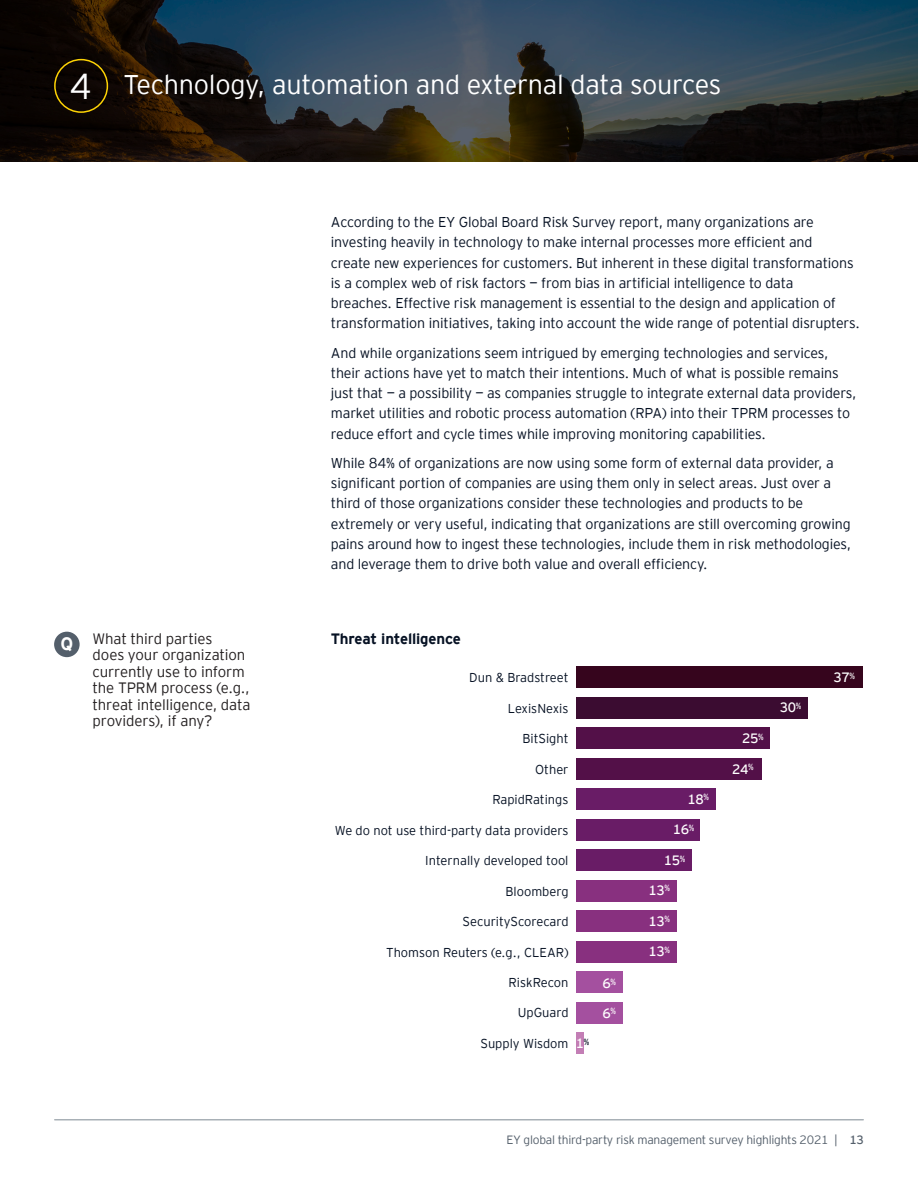
<style>
.page{position:relative;width:918px;height:1188px;background:#fff}
.page>*{position:absolute;margin:0;border:0;box-sizing:border-box;transform-origin:0 0}
.Body_copy{font:300 36px "EY Interstate";color:#fff}
.Nav_Headers_Large{font:300 27px "EY Interstate";letter-spacing:-.01em;color:#fff}
.Body_copy-2{font:700 18px "EY Interstate";color:#fff}
.Question_Body_Copy{font:300 15px/16.5px "EY Interstate";letter-spacing:-.01em;color:#231f20}
.Subheads{font:700 15px "EY Interstate";letter-spacing:-.01em;color:#071224}
.Body_copy-3{font:300 14.25px/20.2px "EY Interstate";letter-spacing:-.01em;color:#071224}
.Chart_Numbers{font:13.5px "EY Interstate";letter-spacing:-.025em;color:#fff}
.t1{font:300 12.9px "EY Interstate";color:#071224}
.t2{font:300 12px "EY Interstate";letter-spacing:-.02em;color:#545f6b}
.s1{font-weight:400}
</style>
<div class="page">
<div style="left:54px;top:632px;width:26px;height:25px;background:#545f6b;border-radius:50%"></div>
<div style="left:576px;top:1032px;width:8px;height:22px;background:#c37eb5"></div>
<div style="left:576px;top:972px;width:47px;height:21px;background:#a4509f"></div>
<div style="left:576px;top:941px;width:101px;height:21px;background:#88307f"></div>
<div style="left:576px;top:911px;width:101px;height:21px;background:#88307f"></div>
<div style="left:576px;top:880px;width:101px;height:21px;background:#88307f"></div>
<div style="left:576px;top:850px;width:116px;height:21px;background:#691c66"></div>
<div style="left:576px;top:819px;width:124px;height:21px;background:#691c66"></div>
<div style="left:576px;top:789px;width:140px;height:21px;background:#691c66"></div>
<div style="left:576px;top:758px;width:186px;height:21px;background:#531048"></div>
<div style="left:576px;top:728px;width:194px;height:21px;background:#531048"></div>
<div style="left:576px;top:697px;width:232px;height:21px;background:#3b0c31"></div>
<div style="left:576px;top:667px;width:286px;height:21px;background:#36051d"></div>
<div style="left:576px;top:1002px;width:47px;height:21px;background:#a4509f"></div>
<svg style="left:0;top:0;width:918px;height:162px;background:#273036"></svg>
<div style="left:54px;top:59px;width:54px;height:54px;border:2px solid #fed304;border-radius:50%"></div>
<hr style="left:55px;top:1119px;width:808px;height:1px;background:#a8b0b6">
<p class="Body_copy" style="left:70px;top:60px;width:24px">4</p>
<p class="Nav_Headers_Large" style="left:124px;top:65px;width:599px">Technology, automation and external data sources</p>
<p class="Body_copy-2" style="left:60px;top:631px;width:14px">Q</p>
<p class="Question_Body_Copy" style="left:93px;top:629px;width:160px">What third parties<br>does your organization currently use to inform the TPRM process (e.g., threat intelligence, data providers), if any?</p>
<p class="Body_copy-3" style="left:331px;top:211px;width:530px">According to the EY Global Board Risk Survey report, many organizations are investing heavily in technology to make internal processes more efficient and<br>create new experiences for customers. But inherent in these digital transformations is a complex web of risk factors — from bias in artificial intelligence to data<br>breaches. Effective risk management is essential to the design and application of transformation initiatives, taking into account the wide range of potential disrupters.</p>
<p class="Body_copy-3" style="left:331px;top:342px;width:527px">And while organizations seem intrigued by emerging technologies and services, their actions have yet to match their intentions. Much of what is possible remains just that — a possibility — as companies struggle to integrate external data providers, market utilities and robotic process automation (RPA) into their TPRM processes to reduce effort and cycle times while improving monitoring capabilities.</p>
<p class="Body_copy-3" style="left:331px;top:452px;width:522px">While 84% of organizations are now using some form of external data provider, a significant portion of companies are using them only in select areas. Just over a third of those organizations consider these technologies and products to be extremely or very useful, indicating that organizations are still overcoming growing pains around how to ingest these technologies, include them in risk methodologies, and leverage them to drive both value and overall efficiency.</p>
<p class="Subheads" style="left:331px;top:628px;width:131px">Threat intelligence</p>
<p class="t1" style="left:469px;top:669px;width:101px">Dun &amp; Bradstreet</p>
<p class="Chart_Numbers" style="left:833px;top:668px;width:23px">37<sup>%</sup></p>
<p class="t1" style="left:508px;top:699px;width:62px">LexisNexis</p>
<p class="Chart_Numbers" style="left:780px;top:698px;width:23px">30<sup>%</sup></p>
<p class="t1" style="left:522px;top:730px;width:48px">BitSight</p>
<p class="Chart_Numbers" style="left:742px;top:729px;width:23px">25<sup>%</sup></p>
<p class="t1" style="left:535px;top:760px;width:35px">Other</p>
<p class="Chart_Numbers" style="left:732px;top:759px;width:23px">24<sup>%</sup></p>
<p class="t1" style="left:492px;top:791px;width:78px">RapidRatings</p>
<p class="t1" style="left:335px;top:821px;width:235px">We do not use third-party data providers</p>
<p class="t1" style="left:425px;top:851px;width:145px">Internally developed tool</p>
<p class="t1" style="left:506px;top:882px;width:64px">Bloomberg</p>
<p class="t1" style="left:463px;top:912px;width:107px">SecurityScorecard</p>
<p class="t1" style="left:386px;top:943px;width:184px">Thomson Reuters (e.g., CLEAR)</p>
<p class="Chart_Numbers" style="left:688px;top:789px;width:23px">18<sup>%</sup></p>
<p class="Chart_Numbers" style="left:673px;top:820px;width:23px">16<sup>%</sup></p>
<p class="Chart_Numbers" style="left:664px;top:851px;width:23px">15<sup>%</sup></p>
<p class="Chart_Numbers" style="left:649px;top:880px;width:23px">13<sup>%</sup></p>
<p class="Chart_Numbers" style="left:649px;top:911px;width:23px">13<sup>%</sup></p>
<p class="Chart_Numbers" style="left:649px;top:942px;width:23px">13<sup>%</sup></p>
<p class="t1" style="left:508px;top:973px;width:62px">RiskRecon</p>
<p class="Chart_Numbers" style="left:603px;top:974px;width:15px">6<sup>%</sup></p>
<p class="t1" style="left:518px;top:1004px;width:52px">UpGuard</p>
<p class="Chart_Numbers" style="left:603px;top:1003px;width:15px">6<sup>%</sup></p>
<p class="t1" style="left:480px;top:1034px;width:90px">Supply Wisdom</p>
<p class="Chart_Numbers" style="left:576px;top:1034px;width:15px">1<sup>%</sup></p>
<p class="t2" style="left:507px;top:1131px;width:359px">EY global third-party risk management survey highlights 2021 | <span class="s1">13</span></p>
</div>
